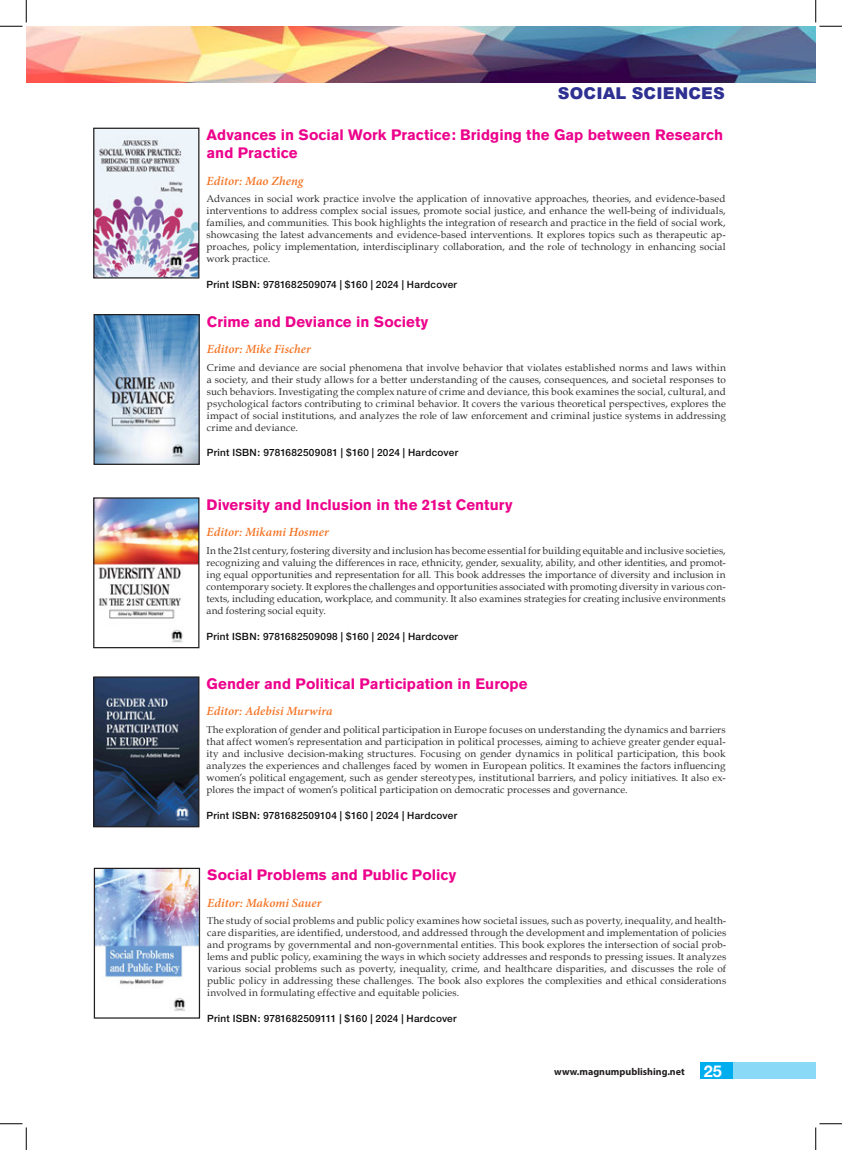
<style>
.page{position:relative;width:842px;height:1150px;background:#fff}
.page>*{position:absolute;margin:0;border:0;box-sizing:border-box;transform-origin:0 0}
.t1{font:900 16.25px "Arial";letter-spacing:.01em;color:#2e3092}
.contributor{font:700 16.25px "Helvetica Neue";color:#fff}
.BOOK_TITLE{font:700 15px/18px "Akzidenz Grotesk BE";letter-spacing:.005em;color:#ed028c}
.contributor-2{font:italic 600 12.5px "Minion Pro";letter-spacing:.005em;color:#f47525}
.body{font:10px/12px "Book Antiqua";letter-spacing:.01em;color:#312f30;text-align:justify}
.PRICE{font:500 10px "Helvetica Neue";letter-spacing:.025em;color:#0d0d0d}
.t2{font:700 10px "Myriad Pro";color:#231f20}
</style>
<div class="page">
<img style="left:26px;top:26px;width:789px;height:56px">
<div style="left:700px;top:1062px;width:32px;height:17px;background:#00aeef"></div>
<div style="left:732px;top:1062px;width:83px;height:17px;background:#8ad9f7"></div>
<img style="left:95px;top:130px;width:102px;height:147px">
<div style="left:93px;top:128px;width:106px;height:151px;border:1px solid #231f20"></div>
<img style="left:95px;top:316px;width:103px;height:147px">
<div style="left:93px;top:314px;width:107px;height:151px;border:1px solid #231f20"></div>
<img style="left:95px;top:499px;width:102px;height:144px">
<div style="left:93px;top:497px;width:106px;height:151px;border:1px solid #231f20"></div>
<img style="left:95px;top:678px;width:102px;height:147px">
<div style="left:93px;top:676px;width:106px;height:151px;border:1px solid #231f20"></div>
<img style="left:96px;top:870px;width:102px;height:141px">
<div style="left:94px;top:868px;width:106px;height:151px;border:1px solid #231f20"></div>
<svg style="left:0;top:0;width:27px;height:27px"></svg>
<svg style="left:0;top:1123px;width:27px;height:27px"></svg>
<svg style="left:815px;top:0;width:27px;height:27px"></svg>
<svg style="left:815px;top:1123px;width:27px;height:27px"></svg>
<h1 class="t1" style="left:558px;top:82px;width:168px">SOCIAL SCIENCES</h1>
<p class="BOOK_TITLE" style="left:206px;top:126px;width:518px">Advances in Social Work Practice: Bridging the Gap between Research and Practice</p>
<p class="contributor-2" style="left:206px;top:172px;width:98px">Editor: Mao Zheng</p>
<p class="body" style="left:206px;top:193px;width:520px">Advances in social work practice involve the application of innovative approaches, theories, and evidence-based interventions to address complex social issues, promote social justice, and enhance the well-being of individuals, families, and communities. This book highlights the integration of research and practice in the field of social work, showcasing the latest advancements and evidence-based interventions. It explores topics such as therapeutic ap&shy;proaches, policy implementation, interdisciplinary collaboration, and the role of technology in enhancing social work practice.</p>
<p class="PRICE" style="left:206px;top:278px;width:252px">Print ISBN: 9781682509074 | $160 | 2024 | Hardcover</p>
<p class="BOOK_TITLE" style="left:207px;top:313px;width:223px">Crime and Deviance in Society</p>
<p class="contributor-2" style="left:207px;top:340px;width:106px">Editor: Mike Fischer</p>
<p class="body" style="left:207px;top:361px;width:520px">Crime and deviance are social phenomena that involve behavior that violates established norms and laws within a society, and their study allows for a better understanding of the causes, consequences, and societal responses to such behaviors. Investigating the complex nature of crime and deviance, this book examines the social, cultural, and psychological factors contributing to criminal behavior. It covers the various theoretical perspectives, explores the impact of social institutions, and analyzes the role of law enforcement and criminal justice systems in addressing crime and deviance.</p>
<p class="PRICE" style="left:207px;top:447px;width:253px">Print ISBN: 9781682509081 | $160 | 2024 | Hardcover</p>
<p class="BOOK_TITLE" style="left:206px;top:496px;width:307px">Diversity and Inclusion in the 21st Century</p>
<p class="contributor-2" style="left:206px;top:524px;width:124px">Editor: Mikami Hosmer</p>
<p class="body" style="left:206px;top:544px;width:520px">In the 21st century, fostering diversity and inclusion has become essential for building equitable and inclusive societies, recognizing and valuing the differences in race, ethnicity, gender, sexuality, ability, and other identities, and promot&shy;ing equal opportunities and representation for all. This book addresses the importance of diversity and inclusion in contemporary society. It explores the challenges and opportunities associated with promoting diversity in various con&shy;texts, including education, workplace, and community. It also examines strategies for creating inclusive environments and fostering social equity.</p>
<p class="PRICE" style="left:206px;top:630px;width:253px">Print ISBN: 9781682509098 | $160 | 2024 | Hardcover</p>
<p class="BOOK_TITLE" style="left:206px;top:675px;width:322px">Gender and Political Participation in Europe</p>
<p class="contributor-2" style="left:206px;top:703px;width:128px">Editor: Adebisi Murwira</p>
<p class="body" style="left:206px;top:723px;width:520px">The exploration of gender and political participation in Europe focuses on understanding the dynamics and barriers that affect women’s representation and participation in political processes, aiming to achieve greater gender equal&shy;ity and inclusive decision-making structures. Focusing on gender dynamics in political participation, this book analyzes the experiences and challenges faced by women in European politics. It examines the factors influencing women’s political engagement, such as gender stereotypes, institutional barriers, and policy initiatives. It also ex&shy;plores the impact of women’s political participation on democratic processes and governance.</p>
<p class="PRICE" style="left:206px;top:809px;width:252px">Print ISBN: 9781682509104 | $160 | 2024 | Hardcover</p>
<p class="BOOK_TITLE" style="left:207px;top:866px;width:250px">Social Problems and Public Policy</p>
<p class="contributor-2" style="left:207px;top:894px;width:116px">Editor: Makomi Sauer</p>
<p class="body" style="left:207px;top:915px;width:520px">The study of social problems and public policy examines how societal issues, such as poverty, inequality, and health&shy;care disparities, are identified, understood, and addressed through the development and implementation of policies and programs by governmental and non-governmental entities. This book explores the intersection of social prob&shy;lems and public policy, examining the ways in which society addresses and responds to pressing issues. It analyzes various social problems such as poverty, inequality, crime, and healthcare disparities, and discusses the role of public policy in addressing these challenges. The book also explores the complexities and ethical considerations involved in formulating effective and equitable policies.</p>
<p class="PRICE" style="left:207px;top:1012px;width:251px">Print ISBN: 9781682509111 | $160 | 2024 | Hardcover</p>
<p class="t2" style="left:554px;top:1065px;width:132px">www.magnumpublishing.net</p>
<p class="contributor" style="left:703px;top:1061px;width:20px">25</p>
</div>
